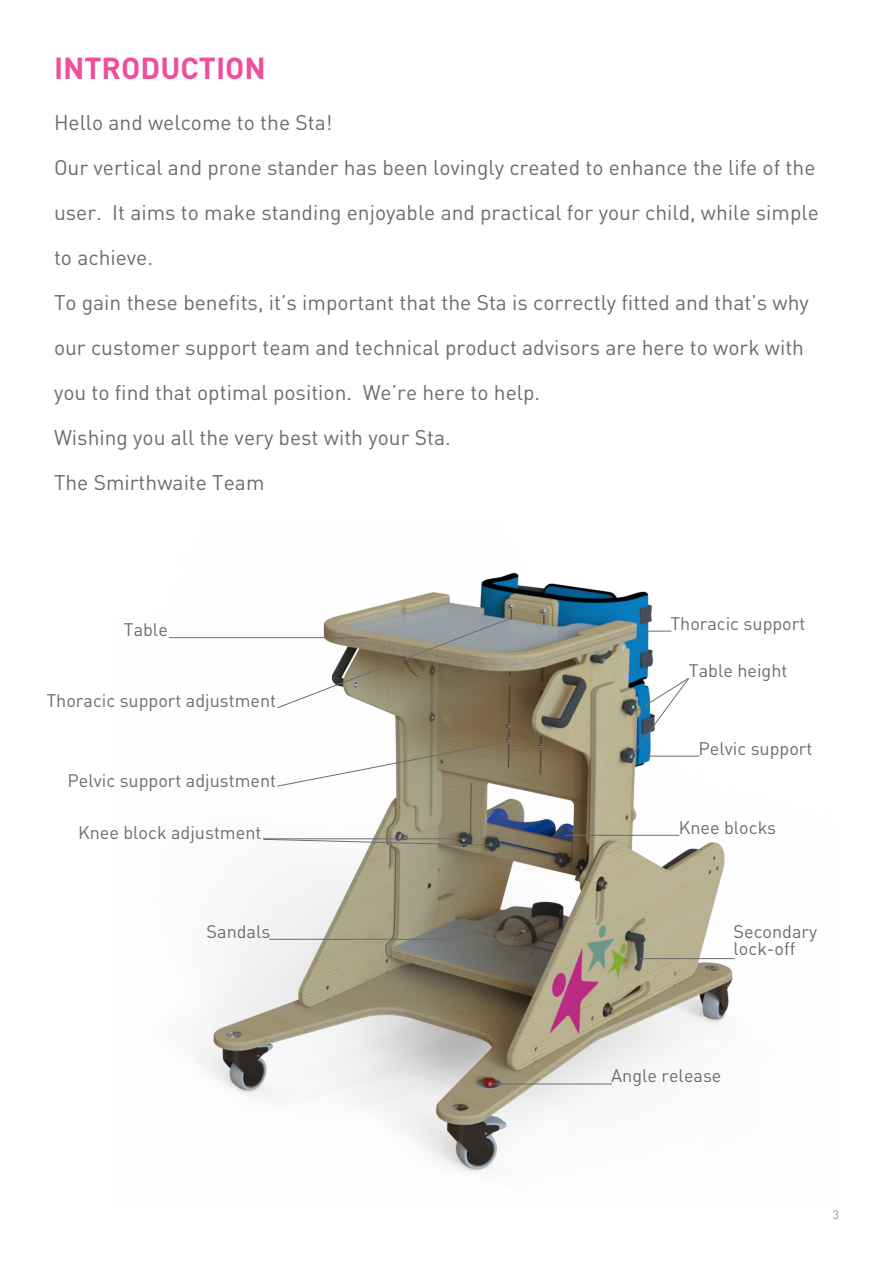
<style>
.page{position:relative;width:893px;height:1263px;background:#fff}
.page>*{position:absolute;margin:0;border:0;box-sizing:border-box;transform-origin:0 0}
.t1{font:700 30px "RPDIN";color:#ee4f9d}
.t2{font:21px/45px "RPDIN";color:#6f6b6b}
.t3{font:18px "RPDIN";color:#6f6b6b}
.t4{font:300 12px "RPDIN";color:#6f6b6b}
</style>
<div class="page">
<img style="left:168px;top:573px;width:567px;height:599px">
<hr style="left:169px;top:637px;width:196px;height:1px;background:#6f6b6b">
<hr style="left:269px;top:939px;width:244px;height:1px;background:#6f6b6b">
<hr style="left:640px;top:958px;width:95px;height:1px;background:#6f6b6b">
<hr style="left:493px;top:1083px;width:119px;height:1px;background:#6f6b6b">
<svg style="left:642px;top:631px;width:29px;height:1px"></svg>
<hr style="left:646px;top:756px;width:54px;height:1px;background:#6f6b6b">
<svg style="left:630px;top:677px;width:60px;height:80px"></svg>
<hr style="left:565px;top:835px;width:114px;height:1px;background:#6f6b6b">
<svg style="left:277px;top:740px;width:235px;height:47px"></svg>
<svg style="left:277px;top:616px;width:236px;height:93px"></svg>
<svg style="left:263px;top:838px;width:231px;height:8px"></svg>
<p class="t1" style="left:54px;top:48px;width:213px">INTRODUCTION</p>
<p class="t2" style="left:54px;top:99px;width:280px">Hello and welcome to the Sta!</p>
<p class="t2" style="left:54px;top:144px;width:766px">Our vertical and prone stander has been lovingly created to enhance the life of the user. It aims to make standing enjoyable and practical for your child, while simple to achieve.</p>
<p class="t2" style="left:54px;top:279px;width:756px">To gain these benefits, it’s important that the Sta is correctly fitted and that’s why our customer support team and technical product advisors are here to work with you to find that optimal position. We’re here to help.</p>
<p class="t2" style="left:54px;top:414px;width:398px">Wishing you all the very best with your Sta.</p>
<p class="t2" style="left:54px;top:459px;width:212px">The Smirthwaite Team</p>
<p class="t3" style="left:124px;top:618px;width:46px">Table</p>
<p class="t3" style="left:46px;top:689px;width:231px">Thoracic support adjustment</p>
<p class="t3" style="left:68px;top:769px;width:210px">Pelvic support adjustment</p>
<p class="t3" style="left:78px;top:821px;width:185px">Knee block adjustment</p>
<p class="t3" style="left:670px;top:612px;width:136px">Thoracic support</p>
<p class="t3" style="left:689px;top:659px;width:100px">Table height</p>
<p class="t3" style="left:698px;top:737px;width:115px">Pelvic support</p>
<p class="t3" style="left:679px;top:816px;width:99px">Knee blocks</p>
<p class="t3" style="left:207px;top:921px;width:65px">Sandals</p>
<p class="t3" style="left:734px;top:920px;width:85px">Secondary</p>
<p class="t3" style="left:734px;top:937px;width:63px">lock-off</p>
<p class="t3" style="left:611px;top:1065px;width:112px">Angle release</p>
<p class="t4" style="left:833px;top:1207px;width:8px">3</p>
</div>
